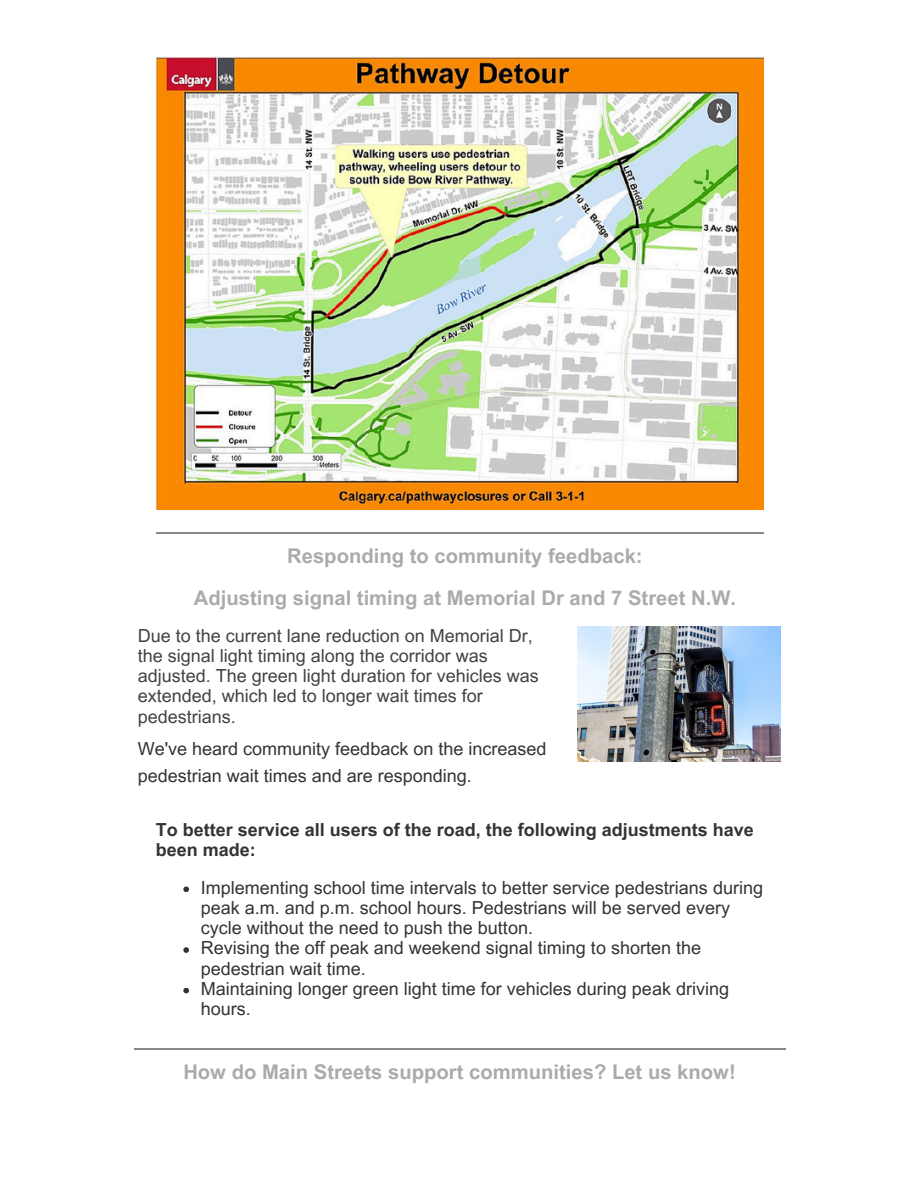
<style>
.page{position:relative;width:918px;height:1188px;background:#fff}
.page>*{position:absolute;margin:0;border:0;box-sizing:border-box;transform-origin:0 0}
.t1{font:700 20.25px/41.7px "Arial MT Pro";color:#ababab;text-align:center}
.t2{font:18px/20.2px "Arial MT Pro";color:#333}
.t3{font:18px/20.2px "Arial MT Pro";color:#424242}
.t4{font:700 18px/20.2px "Arial MT Pro";color:#333}
</style>
<div class="page">
<hr style="left:156px;top:532px;width:608px;height:1px;background:#888">
<hr style="left:135px;top:1048px;width:650px;height:2px;background:#888">
<img style="left:156px;top:56px;width:608px;height:454px">
<img style="left:577px;top:627px;width:204px;height:135px">
<svg style="left:183px;top:886px;width:6px;height:6px"></svg>
<svg style="left:183px;top:947px;width:6px;height:6px"></svg>
<svg style="left:183px;top:988px;width:6px;height:5px"></svg>
<p class="t1" style="left:194px;top:538px;width:544px">Responding to community feedback:<br>Adjusting signal timing at Memorial Dr and 7 Street N.W.</p>
<p class="t3" style="left:138px;top:628px;width:403px">Due to the current lane reduction on Memorial Dr, the signal light timing along the corridor was adjusted. The green light duration for vehicles was extended, which led to longer wait times for pedestrians.</p>
<p class="t2" style="left:138px;top:741px;width:410px">We've heard community feedback on the increased</p>
<p class="t2" style="left:138px;top:768px;width:336px">pedestrian wait times and are responding.</p>
<h2 class="t4" style="left:156px;top:822px;width:600px">To better service all users of the road, the following adjustments have been made:</h2>
<p class="t2" style="left:201px;top:880px;width:564px">Implementing school time intervals to better service pedestrians during peak a.m. and p.m. school hours. Pedestrians will be served every cycle without the need to push the button.<br>Revising the off peak and weekend signal timing to shorten the pedestrian wait time.<br>Maintaining longer green light time for vehicles during peak driving hours.</p>
<h1 class="t1" style="left:183px;top:1054px;width:554px">How do Main Streets support communities? Let us know!</h1>
</div>
